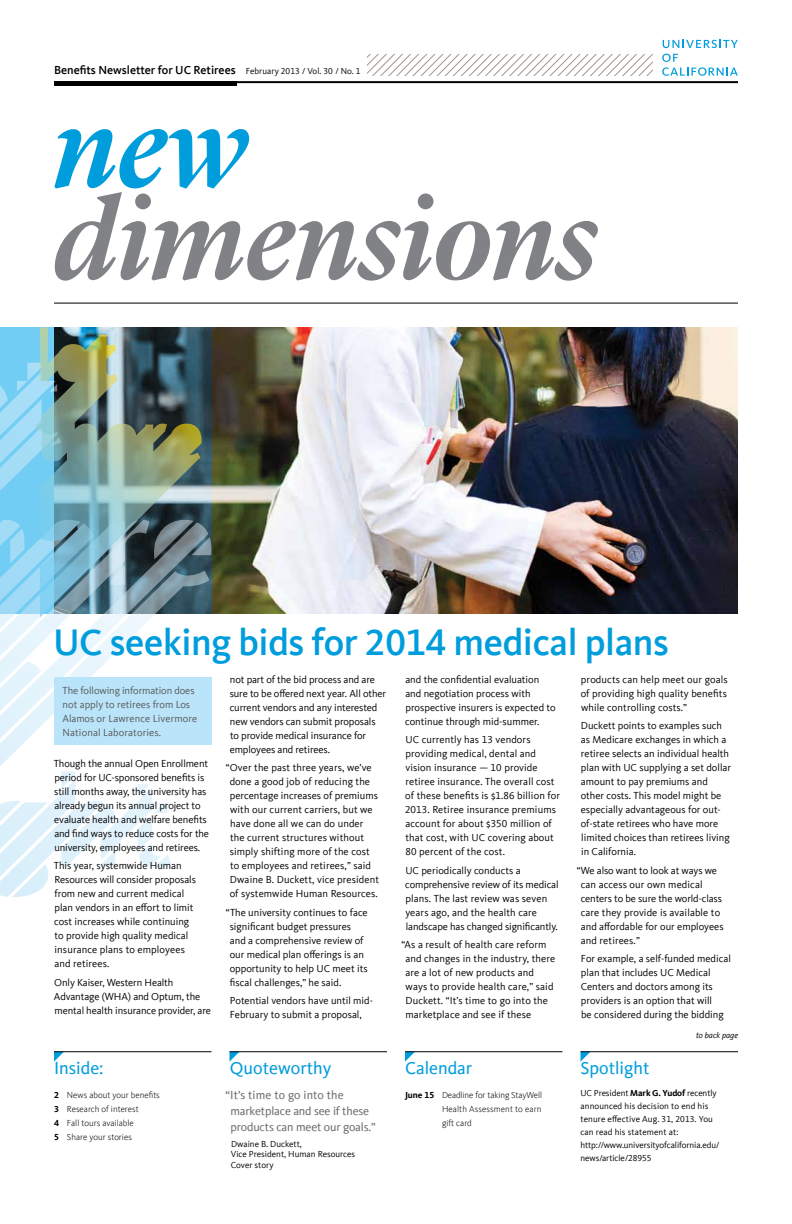
<style>
.page{position:relative;width:792px;height:1224px;background:#fff}
.page>*{position:absolute;margin:0;border:0;box-sizing:border-box;transform-origin:0 0}
.t1{font:italic 500 116px "Lyon Display";color:#808285}
.t2{font:italic 500 116px "Lyon Display";color:#009ddc}
.t3{font:500 38px "Kievit Offc Pro";letter-spacing:-.01em;color:#009ddc}
.t4{font:18px "Kievit Offc Pro";color:#009ddc}
.t5{font:12px/16px "Kievit Offc Pro";letter-spacing:-.01em;color:#6d6e71}
.t6{font:500 12px "Kievit Offc Pro";color:#000}
.t7{font:10.5px/14px "Kievit Offc Pro";color:#000}
.t8{font:10.5px/14px "Kievit Offc Pro";color:#58595b}
.t9{font:9px/13px "Kievit Offc Pro";color:#000}
.t10{font:300 9px/14px "Kievit Offc Pro";color:#000}
.t11{font:italic 8.5px "Kievit Offc Pro";color:#000}
.s1{font-weight:400;font-size:9px}
.s2{font-weight:700}
</style>
<div class="page">
<img style="left:212px;top:327px;width:526px;height:287px">
<img style="left:0;top:327px;width:212px;height:36px">
<svg style="left:368px;top:54px;width:285px;height:22px"></svg>
<svg style="left:54px;top:1053px;width:9px;height:9px"></svg>
<svg style="left:230px;top:1053px;width:8px;height:8px"></svg>
<svg style="left:405px;top:1053px;width:9px;height:9px"></svg>
<svg style="left:580px;top:1053px;width:9px;height:9px"></svg>
<hr style="left:54px;top:81px;width:684px;height:2px;background:#000">
<hr style="left:54px;top:303px;width:684px;height:1px;background:#000">
<div style="left:54px;top:81px;width:183px;height:5px;background:#000"></div>
<svg style="left:663px;top:40px;width:75px;height:8px"></svg>
<svg style="left:662px;top:54px;width:76px;height:22px"></svg>
<svg style="left:0;top:727px;width:40px;height:39px"></svg>
<svg style="left:0;top:363px;width:212px;height:364px"></svg>
<svg style="left:0;top:771px;width:171px;height:126px"></svg>
<hr style="left:54px;top:1052px;width:158px;height:1px;background:#000">
<hr style="left:230px;top:1052px;width:157px;height:1px;background:#000">
<hr style="left:405px;top:1052px;width:158px;height:1px;background:#000">
<hr style="left:580px;top:1052px;width:158px;height:1px;background:#000">
<div style="left:54px;top:678px;width:158px;height:67px;background:#bae4f9"></div>
<img style="left:40px;top:345px;width:162px;height:273px">
<p class="t6" style="left:54px;top:63px;width:308px">Benefits Newsletter for UC Retirees <span class="s1">February 2013 / Vol. 30 / No. 1</span></p>
<h1 class="t2" style="left:54px;top:61px;width:196px">new</h1>
<h1 class="t1" style="left:54px;top:153px;width:545px">dimensions</h1>
<h2 class="t3" style="left:53px;top:620px;width:617px">UC seeking bids for 2014 medical plans</h2>
<p class="t8" style="left:63px;top:684px;width:136px">The following information does not apply to retirees from Los<br>Alamos or Lawrence Livermore<br>National Laboratories.</p>
<p class="t7" style="left:54px;top:756px;width:157px">Though the annual Open Enrollment period for UC-sponsored benefits is still months away, the university has already begun its annual project to evaluate health and welfare benefits and find ways to reduce costs for the university, employees and retirees.</p>
<p class="t7" style="left:54px;top:859px;width:144px">This year, systemwide Human<br>Resources will consider proposals from new and current medical plan vendors in an effort to limit cost increases while continuing to provide high quality medical insurance plans to employees and retirees.</p>
<p class="t7" style="left:54px;top:975px;width:159px">Only Kaiser, Western Health<br>Advantage (WHA) and Optum, the mental health insurance provider, are</p>
<p class="t7" style="left:230px;top:672px;width:158px">not part of the bid process and are sure to be offered next year. All other current vendors and any interested new vendors can submit proposals to provide medical insurance for employees and retirees.</p>
<p class="t7" style="left:230px;top:761px;width:151px;text-indent:-4px">“Over the past three years, we’ve done a good job of reducing the percentage increases of premiums with our current carriers, but we have done all we can do under the current structures without simply shifting more of the cost to employees and retirees,” said<br>Dwaine B. Duckett, vice president of systemwide Human Resources.</p>
<p class="t7" style="left:230px;top:905px;width:140px;text-indent:-4px">“The university continues to face significant budget pressures and a comprehensive review of our medical plan offerings is an opportunity to help UC meet its fiscal challenges,” he said.</p>
<p class="t7" style="left:230px;top:994px;width:144px">Potential vendors have until mid-<br>February to submit a proposal,</p>
<p class="t7" style="left:405px;top:672px;width:152px">and the confidential evaluation and negotiation process with prospective insurers is expected to continue through mid-summer.</p>
<p class="t7" style="left:405px;top:733px;width:157px">UC currently has 13 vendors providing medical, dental and vision insurance — 10 provide retiree insurance. The overall cost of these benefits is $1.86 billion for<br>2013. Retiree insurance premiums account for about $350 million of that cost, with UC covering about<br>80 percent of the cost.</p>
<p class="t7" style="left:405px;top:863px;width:155px">UC periodically conducts a comprehensive review of its medical plans. The last review was seven years ago, and the health care landscape has changed significantly.</p>
<p class="t7" style="left:405px;top:938px;width:151px;text-indent:-4px">“As a result of health care reform and changes in the industry, there are a lot of new products and ways to provide health care,” said<br>Duckett. “It’s time to go into the marketplace and see if these</p>
<h3 class="t4" style="left:54px;top:1058px;width:51px">Inside:</h3>
<p class="t10" style="left:54px;top:1088px;width:107px"><span class="s2">2</span> News about your benefits<br><span class="s2">3</span> Research of interest<br><span class="s2">4</span> Fall tours available<br><span class="s2">5</span> Share your stories</p>
<h3 class="t4" style="left:230px;top:1058px;width:103px">Quoteworthy</h3>
<p class="t5" style="left:230px;top:1087px;width:147px;text-indent:-5px">“It’s time to go into the marketplace and see if these products can meet our goals.”</p>
<p class="t9" style="left:231px;top:1138px;width:126px;line-height:10.8px">Dwaine B. Duckett,<br>Vice President, Human Resources<br>Cover story</p>
<h3 class="t4" style="left:405px;top:1058px;width:69px">Calendar</h3>
<p class="t10" style="left:442px;top:1088px;width:102px;text-align:justify;text-indent:-37px"><span class="s2">June 15</span> Deadline for taking StayWell Health Assessment to earn gift card</p>
<p class="t7" style="left:581px;top:672px;width:149px;text-align:justify">products can help meet our goals of providing high quality benefits while controlling costs.”</p>
<p class="t7" style="left:581px;top:719px;width:152px">Duckett points to examples such as Medicare exchanges in which a retiree selects an individual health plan with UC supplying a set dollar amount to pay premiums and other costs. This model might be especially advantageous for out&shy;of-state retirees who have more limited choices than retirees living in California.</p>
<p class="t7" style="left:581px;top:863px;width:145px;text-indent:-4px">“We also want to look at ways we can access our own medical centers to be sure the world-class care they provide is available to and affordable for our employees and retirees.”</p>
<p class="t7" style="left:581px;top:951px;width:152px">For example, a self-funded medical plan that includes UC Medical<br>Centers and doctors among its providers is an option that will<br>be considered during the bidding</p>
<p class="t11" style="left:696px;top:1030px;width:43px">to back page</p>
<h3 class="t4" style="left:580px;top:1058px;width:70px">Spotlight</h3>
<p class="t9" style="left:580px;top:1087px;width:141px">UC President <span class="s2">Mark G. Yudof</span> recently announced his decision to end his tenure effective Aug. 31, 2013. You can read his statement at: http://www.universityofcalifornia.edu/ news/article/28955</p>
</div>
